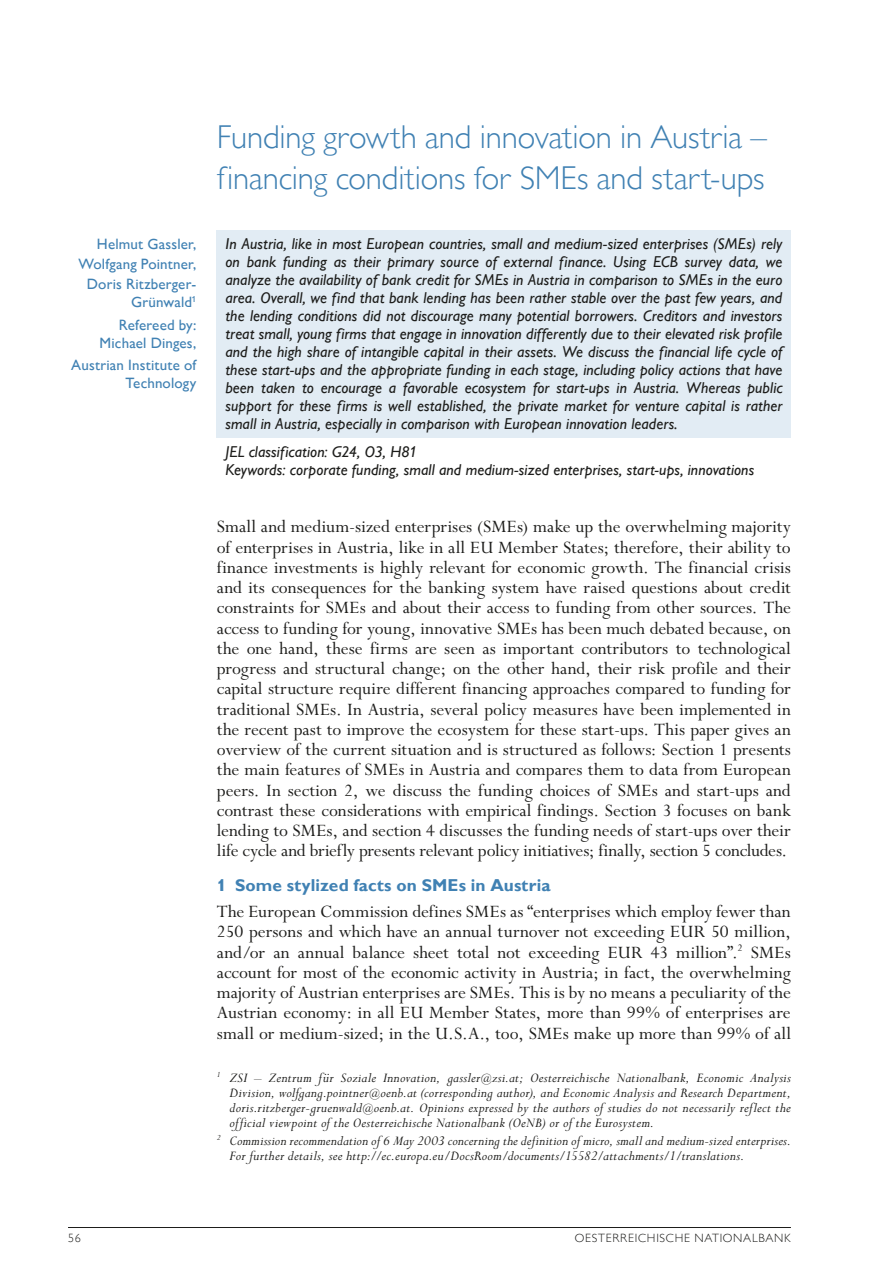
<style>
.page{position:relative;width:893px;height:1263px;background:#fff}
.page>*{position:absolute;margin:0;border:0;box-sizing:border-box;transform-origin:0 0}
.t1{font:300 33px/40.5px "Gill Sans MT Pro";letter-spacing:-.005em;color:#4081b3}
.t2{font:19.5px/20.2px "Perpetua Std";color:#1d1d1b;text-align:justify}
.t3{font:700 17.25px "Gill Sans MT Pro";letter-spacing:.005em;color:#4081b3}
.t4{font:italic 500 15.75px/18px "Gill Sans MT Pro";letter-spacing:.005em;color:#1d1d1b;text-align:justify}
.t5{font:italic 15px/15px "Perpetua Std";letter-spacing:.01em;color:#1d1d1b;text-align:justify}
.t6{font:500 15px/20.2px "Gill Sans MT Pro";letter-spacing:.01em;color:#4081b3;text-align:right}
.t7{font:300 12px "Gill Sans MT Pro";letter-spacing:.06em;color:#1d1d1b}
.s1{font-size:12px}
</style>
<div class="page">
<hr style="left:68px;top:1227px;width:723px;height:1px;background:#1d1d1b">
<div style="left:217px;top:230px;width:574px;height:208px;background:#e2ecf4"></div>
<p class="t6" style="left:79px;top:233px;width:119px">Helmut Gassler,<br>Wolfgang Pointner,<br>Doris Ritzberger-</p>
<p class="t6" style="left:119px;top:291px;width:79px;line-height:22.5px">Grünwald<sup>1<br></sup>Refereed by:</p>
<p class="t6" style="left:71px;top:331px;width:127px;line-height:22.5px">Michael Dinges,<br>Austrian Institute of</p>
<p class="t6" style="left:125px;top:373px;width:72px">Technology</p>
<h1 class="t1" style="left:217px;top:116px;width:552px">Funding growth and innovation in Austria – financing conditions for SMEs and start-ups</h1>
<p class="t4" style="left:225px;top:235px;width:559px">In Austria, like in most European countries, small and medium-sized enterprises (SMEs) rely on bank funding as their primary source of external finance. Using ECB survey data, we analyze the availability of bank credit for SMEs in Austria in comparison to SMEs in the euro area. Overall, we find that bank lending has been rather stable over the past few years, and the lending conditions did not discourage many potential borrowers. Creditors and investors treat small, young firms that engage in innovation differently due to their elevated risk profile and the high share of intangible capital in their assets. We discuss the financial life cycle of these start-ups and the appropriate funding in each stage, including policy actions that have been taken to encourage a favorable ecosystem for start-ups in Austria. Whereas public support for these firms is well established, the private market for venture capital is rather small in Austria, especially in comparison with European innovation leaders.</p>
<p class="t4" style="left:225px;top:443px;width:530px">JEL classification: G24, O3, H81<br>Keywords: corporate funding, small and medium-sized enterprises, start-ups, innovations</p>
<p class="t2" style="left:217px;top:517px;width:576px">Small and medium-sized enterprises (SMEs) make up the overwhelming majority of enterprises in Austria, like in all EU Member States; therefore, their ability to finance investments is highly relevant for economic growth. The financial crisis and its consequences for the banking system have raised questions about credit constraints for SMEs and about their access to funding from other sources. The access to funding for young, innovative SMEs has been much debated because, on the one hand, these firms are seen as important contributors to technological progress and structural change; on the other hand, their risk profile and their capital structure require different financing approaches compared to funding for traditional SMEs. In Austria, several policy measures have been implemented in the recent past to improve the ecosystem for these start-ups. This paper gives an overview of the current situation and is structured as follows: Section 1 presents the main features of SMEs in Austria and compares them to data from European peers. In section 2, we discuss the funding choices of SMEs and start-ups and contrast these considerations with empirical findings. Section 3 focuses on bank lending to SMEs, and section 4 discusses the funding needs of start-ups over their life cycle and briefly presents relevant policy initiatives; finally, section 5 concludes.</p>
<p class="t3" style="left:217px;top:874px;width:335px">1 Some stylized facts on SMEs in Austria</p>
<p class="t2" style="left:217px;top:902px;width:576px">The European Commission defines SMEs as “enterprises which employ fewer than 250 persons and which have an annual turnover not exceeding EUR 50 million, and/or an annual balance sheet total not exceeding EUR 43 million”.<sup>2</sup> SMEs account for most of the economic activity in Austria; in fact, the overwhelming majority of Austrian enterprises are SMEs. This is by no means a peculiarity of the Austrian economy: in all EU Member States, more than 99% of enterprises are small or medium-sized; in the U.S.A., too, SMEs make up more than 99% of all</p>
<p class="t5" style="left:230px;top:1070px;width:563px;text-indent:-13px"><sup>1</sup> ZSI – Zentrum für Soziale Innovation, gassler<span class="s1">@</span>zsi.at; Oesterreichische Nationalbank, Economic Analysis Division, wolfgang.pointner<span class="s1">@</span>oenb.at (corresponding author), and Economic Analysis and Research Department, doris.ritzberger-gruenwald<span class="s1">@</span>oenb.at. Opinions expressed by the authors of studies do not necessarily reflect the official viewpoint of the Oesterreichische Nationalbank (OeNB) or of the Eurosystem.</p>
<p class="t5" style="left:230px;top:1134px;width:563px;text-indent:-13px"><sup>2</sup> Commission recommendation of 6 May 2003 concerning the definition of micro, small and medium-sized enterprises.<br>For further details, see http://ec.europa.eu/DocsRoom/documents/15582/attachments/1/translations.</p>
<p class="t7" style="left:68px;top:1231px;width:14px">56</p>
<p class="t7" style="left:575px;top:1231px;width:218px">OESTERREICHISCHE NATIONALBANK</p>
</div>
